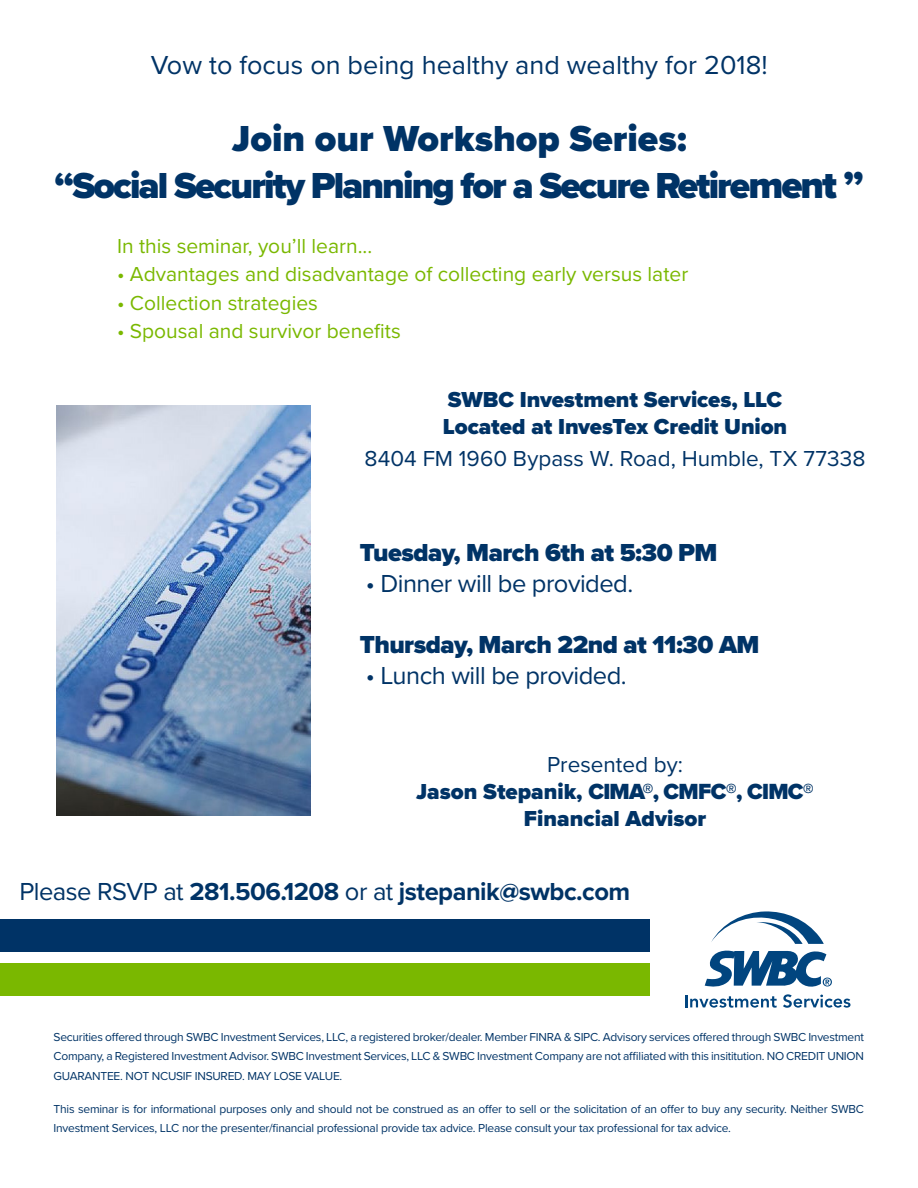
<style>
.page{position:relative;width:918px;height:1188px;background:#fff}
.page>*{position:absolute;margin:0;border:0;box-sizing:border-box;transform-origin:0 0}
.t1{font:900 37.5px "Proxima Nova";letter-spacing:-.05em;color:#036}
.t2{font:900 37.5px "Proxima Nova";color:#036}
.t3{font:27px "Proxima Nova";color:#036}
.t4{font:900 25.5px "Proxima Nova";letter-spacing:-.02em;color:#036}
.t5{font:700 25.5px "Proxima Nova";letter-spacing:-.02em;color:#036}
.t6{font:25.5px "Proxima Nova";letter-spacing:-.02em;color:#036}
.t7{font:900 22.65px "Proxima Nova";letter-spacing:-.03em;color:#036}
.t8{font:900 22.5px/27px "Proxima Nova";color:#036}
.t9{font:22.5px "Proxima Nova";color:#036}
.t10{font:21px "Proxima Nova";color:#7ab800}
.t11{font:12px/19.5px "Proxima Nova";letter-spacing:-.02em;color:#036;text-align:justify}
.s1{font-size:39px}
.s2{font-size:22.5px}
.s3{font-weight:400}
</style>
<div class="page">
<svg style="left:685px;top:911px;width:165px;height:97px"></svg>
<div style="left:0;top:963px;width:650px;height:33px;background:#7ab800"></div>
<div style="left:0;top:919px;width:650px;height:33px;background:#036"></div>
<img style="left:56px;top:405px;width:255px;height:410px">
<p class="t3" style="left:151px;top:45px;width:618px">Vow to focus on being healthy and wealthy for 2018!</p>
<p class="t2" style="left:232px;top:111px;width:456px">Join our Workshop Series:</p>
<p class="t1" style="left:55px;top:158px;width:811px">“Social Security Planning for a Secure Retire<span class="s1">ment ”</span></p>
<p class="t10" style="left:117px;top:230px;width:257px">In this seminar, you’ll learn...</p>
<p class="t10" style="left:117px;top:259px;width:573px">• Advantages and disadvantage of collecting early versus later</p>
<p class="t10" style="left:117px;top:287px;width:203px">• Collection strategies</p>
<p class="t10" style="left:117px;top:316px;width:285px">• Spousal and survivor benefits</p>
<p class="t8" style="left:443px;top:385px;width:346px">SWBC Investment Services, LLC<br>Located at InvesTex Credit Union</p>
<p class="t9" style="left:364px;top:442px;width:503px">8404 FM 1960 Bypass W. Road, Humble, TX 77338</p>
<p class="t4" style="left:360px;top:534px;width:359px">Tuesday, March 6th at 5:30 PM</p>
<p class="t6" style="left:366px;top:564px;width:269px">• Dinner will be provided.</p>
<p class="t4" style="left:360px;top:626px;width:401px">Thursday, March 22nd at 11:30 AM</p>
<p class="t6" style="left:366px;top:656px;width:263px">• Lunch will be provided.</p>
<p class="t9" style="left:547px;top:748px;width:137px">Presented by:</p>
<p class="t7" style="left:416px;top:775px;width:399px"><span class="s2">Jason Stepanik,</span> CIMA®, CMFC®, CIMC®</p>
<p class="t8" style="left:524px;top:805px;width:184px">Financial Advisor</p>
<p class="t5" style="left:19px;top:872px;width:612px"><span class="s3">Please RSVP at</span> 281.506.1208 <span class="s3">or at</span> jstepanik@swbc.com</p>
<p class="t11" style="left:54px;top:1027px;width:812px">Securities offered through SWBC Investment Services, LLC, a registered broker/dealer. Member FINRA &amp; SIPC. Advisory services offered through SWBC Investment Company, a Registered Investment Advisor. SWBC Investment Services, LLC &amp; SWBC Investment Company are not affiliated with this insititution. NO CREDIT UNION GUARANTEE. NOT NCUSIF INSURED. MAY LOSE VALUE.</p>
<p class="t11" style="left:54px;top:1099px;width:812px">This seminar is for informational purposes only and should not be construed as an offer to sell or the solicitation of an offer to buy any security. Neither SWBC<br>Investment Services, LLC nor the presenter/financial professional provide tax advice. Please consult your tax professional for tax advice.</p>
</div>
